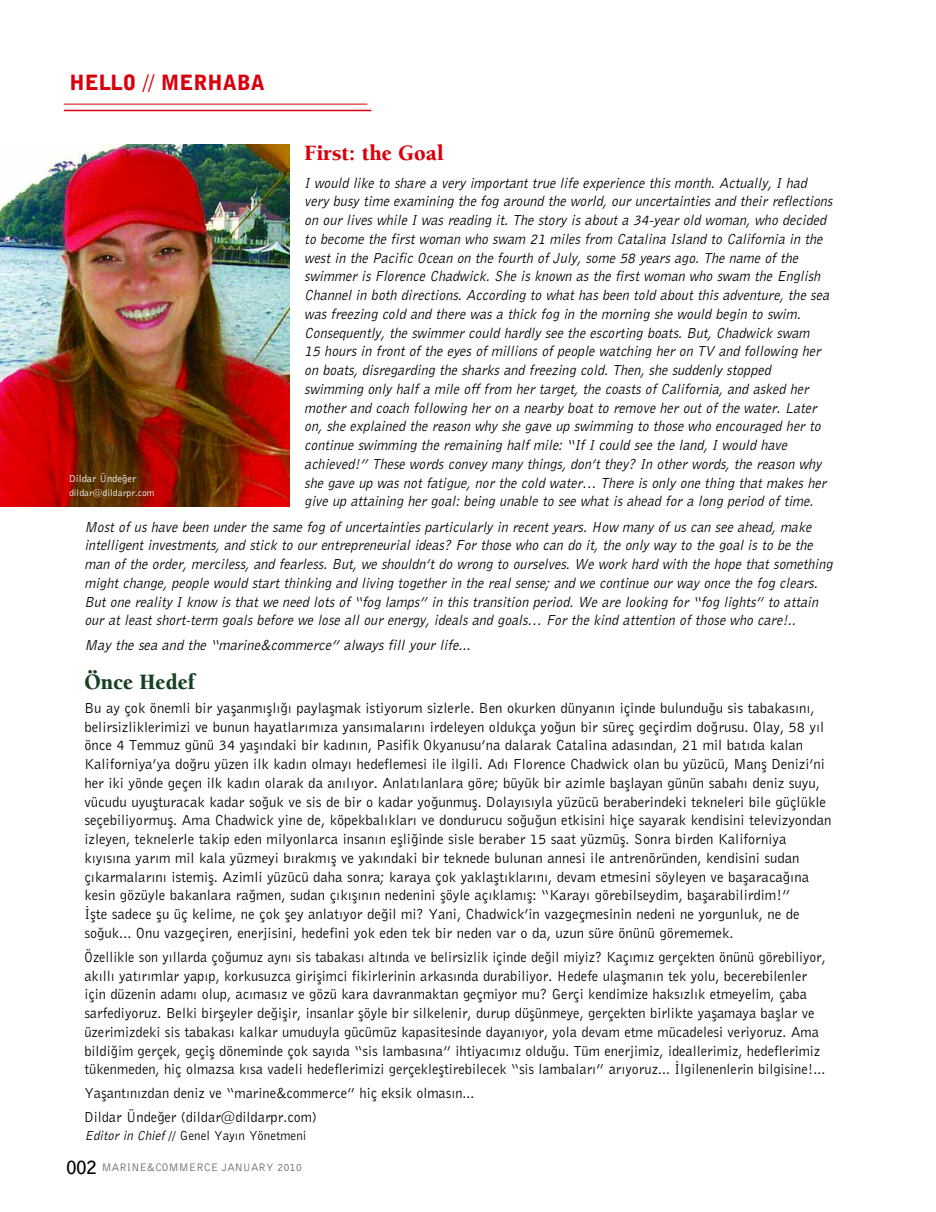
<style>
.page{position:relative;width:936px;height:1212px;background:#fff}
.page>*{position:absolute;margin:0;border:0;box-sizing:border-box;transform-origin:0 0}
.t1{font:22.5px "Berkeley T Black";color:#d9000d;scale:.96 1}
.t2{font:22.5px "Berkeley T Black";color:#184223;scale:.96 1}
.t3{font:21px "Bell Gothic BT Black Ti";color:#d9000d}
.t4{font:15px/18.8px "Bell Gothic BT Elek Italic Ti";color:#000;scale:.94 1}
.t5{font:15px/18.8px "Bell Gothic BT Roman Ti";color:#000}
.t6{font:15px/18.8px "Bell Gothic BT Roman Ti";color:#000;scale:.94 1}
.t7{font:15px/23.9px "Bell Gothic BT Roman Ti";color:#000;scale:.96 1}
.t8{font:15px "Bell Gothic BT Elek Italic Ti";color:#000;scale:.96 1}
.t9{font:13.5px "Bell Gothic BT Roman Ti";color:#000;scale:.96 1}
.t10{font:11.25px "Bell Gothic BT Roman Ti";color:#666}
.t11{font:10.5px "Bell Gothic BT Roman Ti";color:#fff}
.t12{font:9.75px "Bell Gothic BT Roman Ti";color:#fff}
.s1{font-family:"Bell Gothic BT Elek Italic Ti"}
.s2{font-family:"Bell Gothic BT Bold Ti";font-size:18px;color:#000}
</style>
<div class="page">
<img style="left:0;top:145px;width:289px;height:361px">
<hr style="left:64px;top:110px;width:307px;height:1px;background:#d9000d">
<hr style="left:64px;top:104px;width:303px;height:1px;background:#d9000d">
<h2 class="t3" style="left:70px;top:70px;width:197px">HELLO // MERHABA</h2>
<h1 class="t1" style="left:304px;top:136px;width:147px">First: the Goal</h1>
<p class="t4" style="left:304px;top:173px;width:563px">I would like to share a very important true life experience this month. Actually, I had very busy time examining the fog around the world, our uncertainties and their reflections on our lives while I was reading it. The story is about a 34-year old woman, who decided to become the first woman who swam 21 miles from Catalina Island to California in the west in the Pacific Ocean on the fourth of July, some 58 years ago. The name of the swimmer is Florence Chadwick. She is known as the first woman who swam the English Channel in both directions. According to what has been told about this adventure, the sea was freezing cold and there was a thick fog in the morning she would begin to swim.<br>Consequently, the swimmer could hardly see the escorting boats. But, Chadwick swam<br>15 hours in front of the eyes of millions of people watching her on TV and following her on boats, disregarding the sharks and freezing cold. Then, she suddenly stopped swimming only half a mile off from her target, the coasts of California, and asked her mother and coach following her on a nearby boat to remove her out of the water. Later on, she explained the reason why she gave up swimming to those who encouraged her to continue swimming the remaining half mile: “If I could see the land, I would have achieved!” These words convey many things, don’t they? In other words, the reason why she gave up was not fatigue, nor the cold water… There is only one thing that makes her give up attaining her goal: being unable to see what is ahead for a long period of time.</p>
<p class="t4" style="left:84px;top:517px;width:797px">Most of us have been under the same fog of uncertainties particularly in recent years. How many of us can see ahead, make intelligent investments, and stick to our entrepreneurial ideas? For those who can do it, the only way to the goal is to be the man of the order, merciless, and fearless. But, we shouldn’t do wrong to ourselves. We work hard with the hope that something might change, people would start thinking and living together in the real sense; and we continue our way once the fog clears.<br>But one reality I know is that we need lots of “fog lamps” in this transition period. We are looking for “fog lights” to attain our at least short-term goals before we lose all our energy, ideals and goals… For the kind attention of those who care!..</p>
<p class="t8" style="left:84px;top:636px;width:404px">May the sea and the “marine&amp;commerce” always fill your life...</p>
<h1 class="t2" style="left:84px;top:665px;width:117px">Önce Hedef</h1>
<p class="t5" style="left:84px;top:698px;width:748px">Bu ay çok önemli bir yaflanm›fll›¤› paylaflmak istiyorum sizlerle. Ben okurken dünyan›n içinde bulundu¤u sis tabakas›n›, belirsizliklerimizi ve bunun hayatlar›m›za yans›malar›n› irdeleyen oldukça yo¤un bir süreç geçirdim do¤rusu. Olay, 58 y›l önce 4 Temmuz günü 34 yafl›ndaki bir kad›n›n, Pasifik Okyanusu’na dalarak Catalina adas›ndan, 21 mil bat›da kalan Kaliforniya’ya do¤ru yüzen ilk kad›n olmay› hedeflemesi ile ilgili. Ad› Florence Chadwick olan bu yüzücü, Manfl Denizi’ni her iki yönde geçen ilk kad›n olarak da an›l›yor. Anlat›lanlara göre; büyük bir azimle bafllayan günün sabah› deniz suyu, vücudu uyuflturacak kadar so¤uk ve sis de bir o kadar yo¤unmufl. Dolay›s›yla yüzücü beraberindeki tekneleri bile güçlükle seçebiliyormufl. Ama Chadwick yine de, köpekbal›klar› ve dondurucu so¤u¤un etkisini hiçe sayarak kendisini televizyondan izleyen, teknelerle takip eden milyonlarca insan›n eflli¤inde sisle beraber 15 saat yüzmüfl. Sonra birden Kaliforniya k›y›s›na yar›m mil kala yüzmeyi b›rakm›fl ve yak›ndaki bir teknede bulunan annesi ile antrenöründen, kendisini sudan ç›karmalar›n› istemifl. Azimli yüzücü daha sonra; karaya çok yaklaflt›klar›n›, devam etmesini söyleyen ve baflaraca¤›na kesin gözüyle bakanlara ra¤men, sudan ç›k›fl›n›n nedenini flöyle aç›klam›fl: “Karay› görebilseydim, baflarabilirdim!”<br>‹flte sadece flu üç kelime, ne çok fley anlat›yor de¤il mi? Yani, Chadwick’in vazgeçmesinin nedeni ne yorgunluk, ne de so¤uk... Onu vazgeçiren, enerjisini, hedefini yok eden tek bir neden var o da, uzun süre önünü görememek.</p>
<p class="t6" style="left:84px;top:947px;width:790px">Özellikle son y›llarda ço¤umuz ayn› sis tabakas› alt›nda ve belirsizlik içinde de¤il miyiz? Kaç›m›z gerçekten önünü görebiliyor, ak›ll› yat›r›mlar yap›p, korkusuzca giriflimci fikirlerinin arkas›nda durabiliyor. Hedefe ulaflman›n tek yolu, becerebilenler için düzenin adam› olup, ac›mas›z ve gözü kara davranmaktan geçmiyor mu? Gerçi kendimize haks›zl›k etmeyelim, çaba sarfediyoruz. Belki birfleyler de¤iflir, insanlar flöyle bir silkelenir, durup düflünmeye, gerçekten birlikte yaflamaya bafllar ve üzerimizdeki sis tabakas› kalkar umuduyla gücümüz kapasitesinde dayan›yor, yola devam etme mücadelesi veriyoruz. Ama bildi¤im gerçek, geçifl döneminde çok say›da “sis lambas›na” ihtiyac›m›z oldu¤u. Tüm enerjimiz, ideallerimiz, hedeflerimiz tükenmeden, hiç olmazsa k›sa vadeli hedeflerimizi gerçeklefltirebilecek “sis lambalar›” ar›yoruz... ‹lgilenenlerin bilgisine!...</p>
<p class="t7" style="left:84px;top:1081px;width:408px">Yaflant›n›zdan deniz ve “marine&amp;commerce” hiç eksik olmas›n...<br>Dildar Ünde¤er (dildar@dildarpr.com)</p>
<p class="t9" style="left:84px;top:1127px;width:233px"><span class="s1">Editor in Chief</span> // Genel Yay›n Yönetmeni</p>
<p class="t11" style="left:69px;top:472px;width:69px">Dildar Ünde¤er</p>
<p class="t12" style="left:69px;top:487px;width:87px">dildar@dildarpr.com</p>
<p class="t10" style="left:67px;top:1161px;width:237px"><span class="s2">002</span> MARINE&amp;COMMERCE JANUARY 2010</p>
</div>
